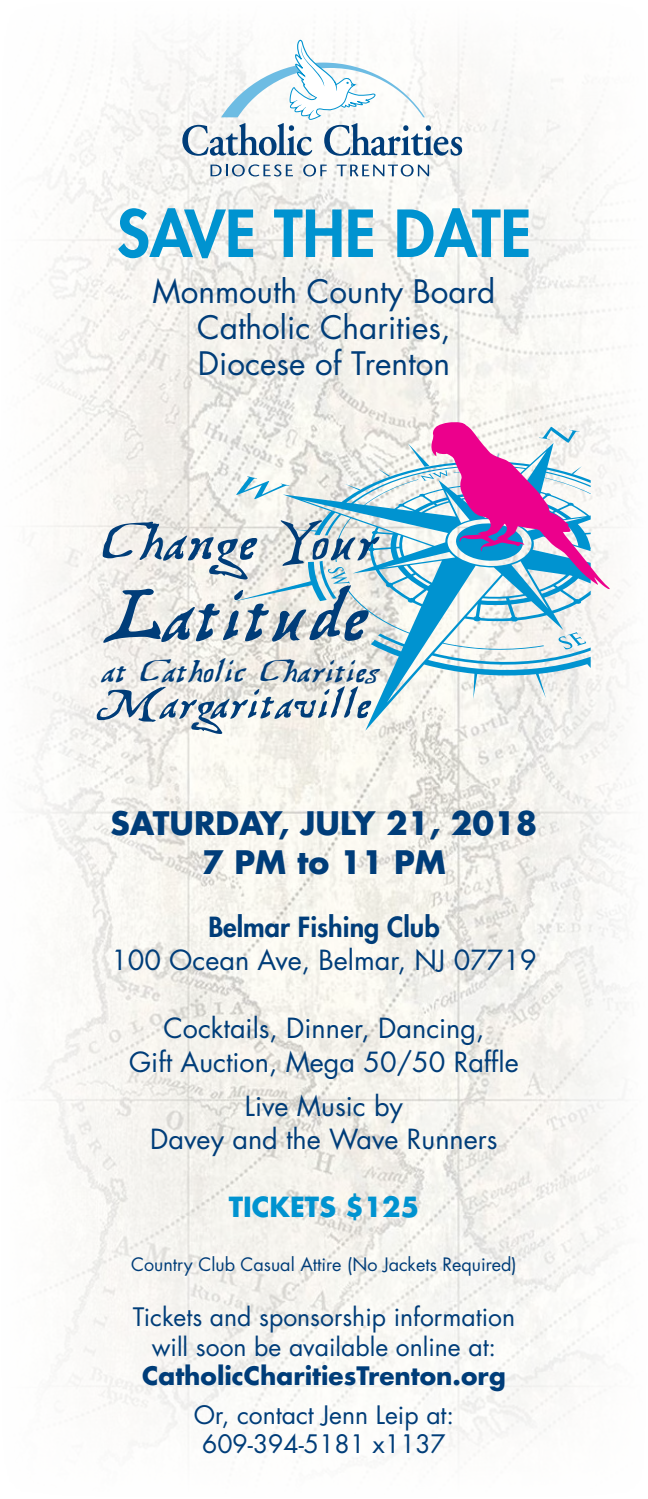
<style>
.page{position:relative;width:648px;height:1499px;background:#fff}
.page>*{position:absolute;margin:0;border:0;box-sizing:border-box;transform-origin:0 0}
.t1{font:95.17px "Treasure Map Deadhand";color:#003d79}
.t2{font:67.95px "Treasure Map Deadhand";color:#003d79}
.t3{font:800 63px "Futura Std";color:#0093d0}
.t4{font:54.68px "Treasure Map Deadhand";color:#003d79}
.t5{font:41.18px "Treasure Map Deadhand";color:#003d79}
.t6{font:31.5px/36px "Futura Std";color:#003d79}
.t7{font:700 31.5px "Futura Std";color:#003d79}
.t8{font:27px/33.8px "Futura Std";color:#003d79;text-align:center}
.t9{font:800 27px "Futura Std";color:#003d79}
.t10{font:700 27px "Futura Std";color:#0093d0}
.t11{font:24.75px/29.2px "Futura Std";color:#003d79;text-align:center}
.t12{font:700 24.75px "Futura Std";color:#003d79}
.t13{font:18px "Futura Std";color:#003d79}
</style>
<div class="page">
<img style="left:23px;top:40px;width:606px;height:1424px">
<svg style="left:182px;top:34px;width:280px;height:122px"></svg>
<svg style="left:211px;top:164px;width:82px;height:12px"></svg>
<svg style="left:303px;top:164px;width:24px;height:12px"></svg>
<svg style="left:337px;top:164px;width:92px;height:12px"></svg>
<svg style="left:283px;top:443px;width:308px;height:288px"></svg>
<svg style="left:414px;top:651px;width:3px;height:5px"></svg>
<svg style="left:558px;top:632px;width:28px;height:17px"></svg>
<svg style="left:233px;top:561px;width:117px;height:41px;background:#cfe0e2"></svg>
<svg style="left:236px;top:476px;width:54px;height:23px"></svg>
<svg style="left:378px;top:469px;width:12px;height:8px"></svg>
<svg style="left:345px;top:484px;width:15px;height:6px"></svg>
<svg style="left:293px;top:529px;width:23px;height:2px"></svg>
<svg style="left:408px;top:422px;width:202px;height:173px"></svg>
<p class="t3" style="left:117px;top:194px;width:416px">SAVE THE DATE</p>
<p class="t6" style="left:153px;top:274px;width:344px">Monmouth County Board</p>
<p class="t6" style="left:197px;top:310px;width:255px">Catholic Charities,<br>Diocese of Trenton</p>
<p class="t2" style="left:101px;top:515px;width:278px">Change Your</p>
<p class="t1" style="left:101px;top:577px;width:270px">Latitude</p>
<p class="t5" style="left:101px;top:655px;width:281px">at Catholic Charities</p>
<p class="t4" style="left:101px;top:682px;width:272px">Margaritaville</p>
<p class="t7" style="left:111px;top:802px;width:428px">SATURDAY, JULY 21, 2018</p>
<p class="t7" style="left:202px;top:841px;width:245px">7 PM to 11 PM</p>
<p class="t9" style="left:208px;top:909px;width:233px">Belmar Fishing Club</p>
<p class="t8" style="left:111px;top:944px;width:427px">100 Ocean Ave, Belmar, NJ 07719</p>
<p class="t8" style="left:129px;top:1011px;width:391px">Cocktails, Dinner, Dancing,<br>Gift Auction, Mega 50/50 Raffle</p>
<p class="t8" style="left:245px;top:1089px;width:160px">Live Music by</p>
<p class="t8" style="left:150px;top:1123px;width:349px">Davey and the Wave Runners</p>
<p class="t10" style="left:229px;top:1188px;width:192px">TICKETS $125</p>
<p class="t13" style="left:131px;top:1252px;width:387px">Country Club Casual Attire (No Jackets Required)</p>
<p class="t11" style="left:133px;top:1302px;width:384px">Tickets and sponsorship information will soon be available online at:</p>
<p class="t12" style="left:142px;top:1359px;width:365px">CatholicCharitiesTrenton.org</p>
<p class="t11" style="left:194px;top:1400px;width:262px">Or, contact Jenn Leip at:</p>
<p class="t11" style="left:202px;top:1430px;width:245px">609-394-5181 x1137</p>
</div>
